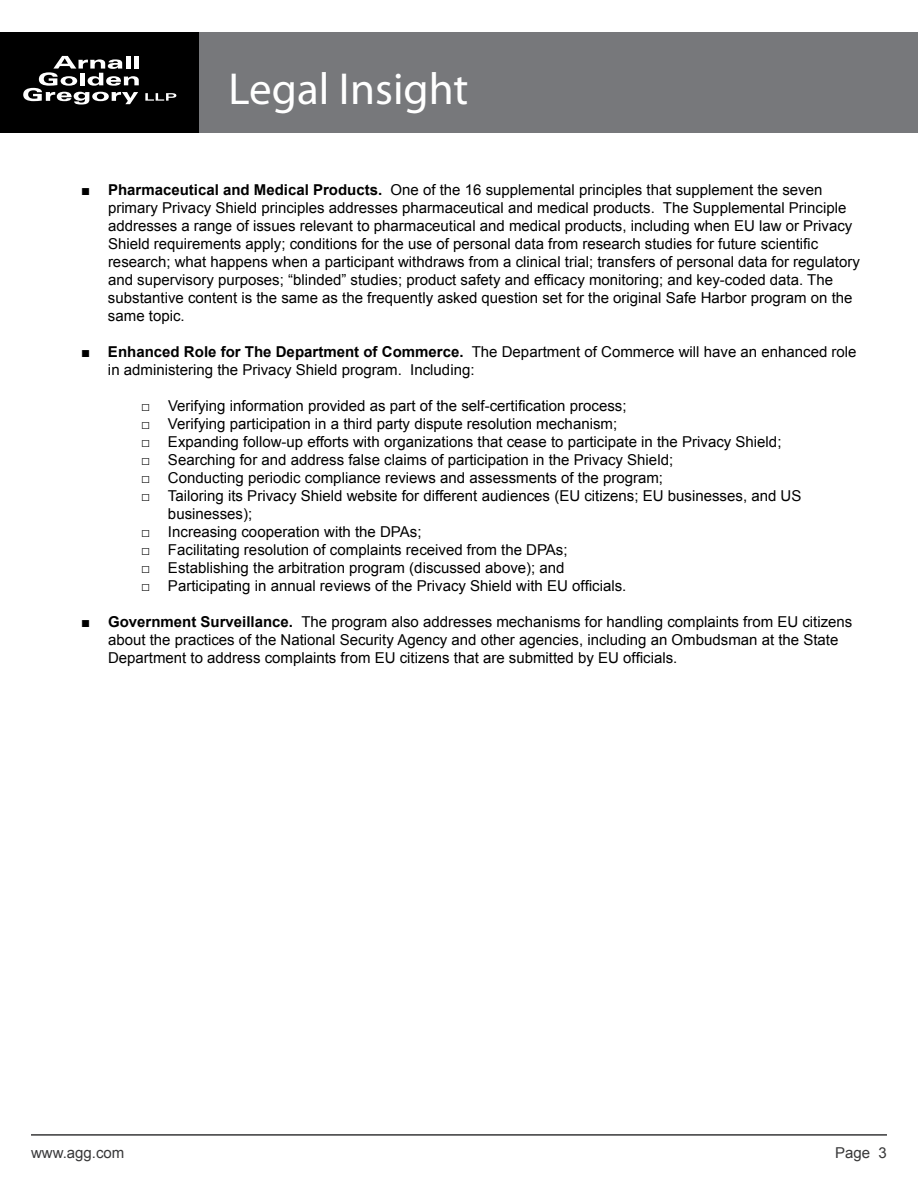
<style>
.page{position:relative;width:918px;height:1188px;background:#fff}
.page>*{position:absolute;margin:0;border:0;box-sizing:border-box;transform-origin:0 0}
.t1{font:45px "Myriad Pro";color:#fff}
.t2{font:15px/18px "Arial";color:#000}
.t3{font:15px "Arial";color:#383839}
.s1{font-weight:700}
</style>
<div class="page">
<div style="left:0;top:32px;width:200px;height:101px;background:#000"></div>
<svg style="left:23px;top:56px;width:116px;height:49px"></svg>
<svg style="left:145px;top:93px;width:31px;height:8px"></svg>
<div style="left:200px;top:32px;width:718px;height:101px;background:#77787b"></div>
<hr style="left:31px;top:1134px;width:856px;height:2px;background:#383839">
<h1 class="t1" style="left:229px;top:61px;width:241px">Legal Insight</h1>
<p class="t2" style="left:108px;top:180px;width:753px;text-indent:-27px">■ <span class="s1">Pharmaceutical and Medical Products.</span> One of the 16 supplemental principles that supplement the seven primary Privacy Shield principles addresses pharmaceutical and medical products. The Supplemental Principle addresses a range of issues relevant to pharmaceutical and medical products, including when EU law or Privacy Shield requirements apply; conditions for the use of personal data from research studies for future scientific research; what happens when a participant withdraws from a clinical trial; transfers of personal data for regulatory and supervisory purposes; “blinded” studies; product safety and efficacy monitoring; and key-coded data. The substantive content is the same as the frequently asked question set for the original Safe Harbor program on the same topic.</p>
<p class="t2" style="left:108px;top:342px;width:750px;text-indent:-27px">■ <span class="s1">Enhanced Role for The Department of Commerce.</span> The Department of Commerce will have an enhanced role in administering the Privacy Shield program. Including:</p>
<p class="t2" style="left:141px;top:396px;width:487px">□ Verifying information provided as part of the self-certification process;</p>
<p class="t2" style="left:141px;top:414px;width:478px">□ Verifying participation in a third party dispute resolution mechanism;</p>
<p class="t2" style="left:141px;top:432px;width:642px">□ Expanding follow-up efforts with organizations that cease to participate in the Privacy Shield;</p>
<p class="t2" style="left:141px;top:450px;width:534px">□ Searching for and address false claims of participation in the Privacy Shield;</p>
<p class="t2" style="left:141px;top:468px;width:524px">□ Conducting periodic compliance reviews and assessments of the program;</p>
<p class="t2" style="left:168px;top:486px;width:635px;text-indent:-27px">□ Tailoring its Privacy Shield website for different audiences (EU citizens; EU businesses, and US businesses);</p>
<p class="t2" style="left:141px;top:522px;width:282px">□ Increasing cooperation with the DPAs;</p>
<p class="t2" style="left:141px;top:540px;width:428px">□ Facilitating resolution of complaints received from the DPAs;</p>
<p class="t2" style="left:141px;top:558px;width:425px">□ Establishing the arbitration program (discussed above); and</p>
<p class="t2" style="left:141px;top:576px;width:487px">□ Participating in annual reviews of the Privacy Shield with EU officials.</p>
<p class="t2" style="left:108px;top:612px;width:746px;text-indent:-27px">■ <span class="s1">Government Surveillance.</span> The program also addresses mechanisms for handling complaints from EU citizens about the practices of the National Security Agency and other agencies, including an Ombudsman at the State<br>Department to address complaints from EU citizens that are submitted by EU officials.</p>
<p class="t3" style="left:31px;top:1142px;width:95px">www.agg.com</p>
<p class="t3" style="left:835px;top:1142px;width:53px">Page 3</p>
</div>
